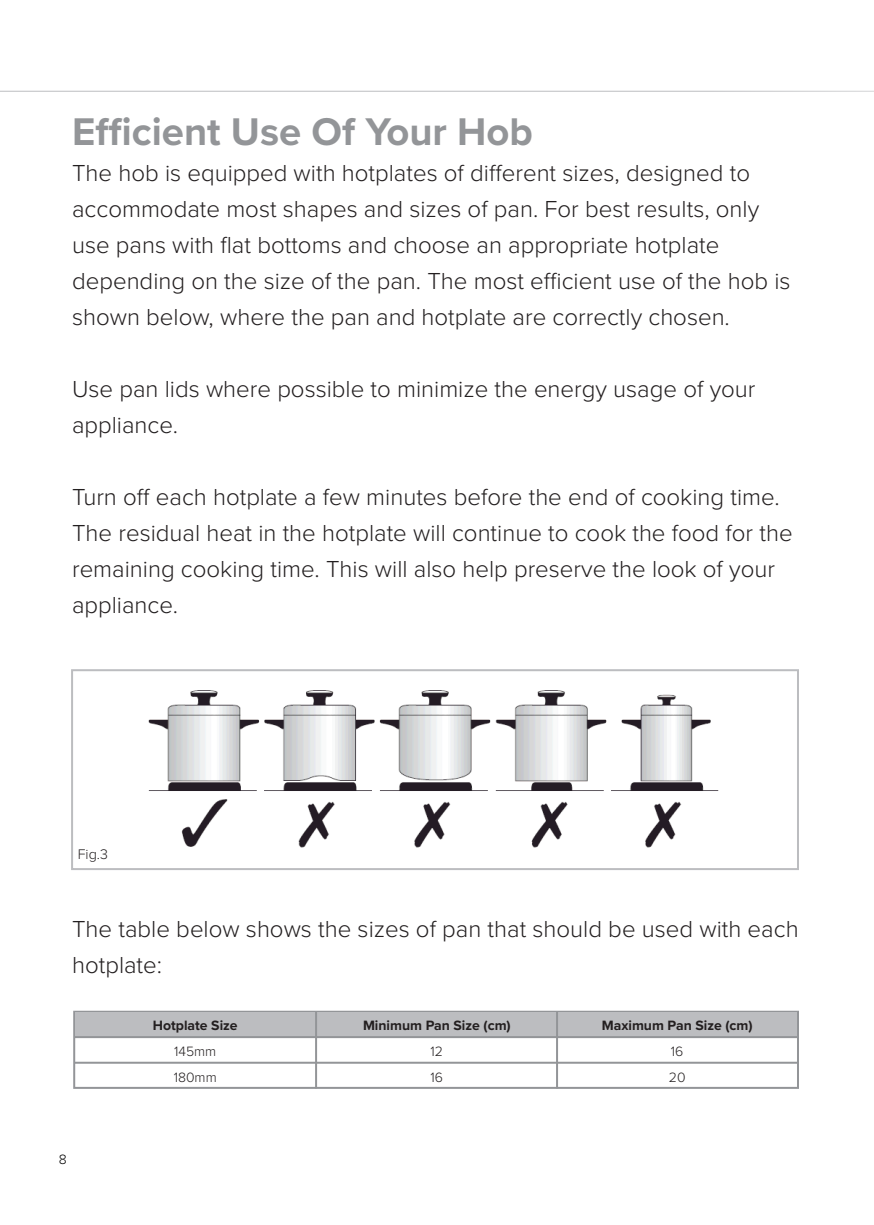
<style>
.page{position:relative;width:874px;height:1225px;background:#fff}
.page>*{position:absolute;margin:0;border:0;box-sizing:border-box;transform-origin:0 0}
.t1{font:700 40px "Proxima Nova";color:#939598}
.t2{font:300 24px/36px "Proxima Nova";color:#231f20}
.t3{font:300 14.4px "Proxima Nova";color:#231f20}
.t4{font:700 14px "Proxima Nova";color:#231f20}
.t5{font:300 14px/25.6px "Proxima Nova";color:#231f20}
.t6{font:300 14px "Proxima Nova";color:#000}
</style>
<div class="page">
<hr style="left:0;top:91px;width:873px;height:1px;background:#bcbdc0">
<div style="left:73px;top:1010px;width:725px;height:79px;background:#fff;border:2px solid #939598"></div>
<div style="left:75px;top:1012px;width:721px;height:25px;background:#bcbdc0"></div>
<hr style="left:74px;top:1036px;width:723px;height:2px;background:#939598">
<hr style="left:74px;top:1061px;width:723px;height:2px;background:#939598">
<hr style="left:315px;top:1011px;width:2px;height:77px;background:#939598">
<hr style="left:555px;top:1011px;width:2px;height:77px;background:#939598">
<img style="left:148px;top:690px;width:571px;height:158px">
<div style="left:71px;top:669px;width:727px;height:201px;border:2px solid #bcbdc0"></div>
<h1 class="t1" style="left:72px;top:108px;width:462px">Efficient Use Of Your Hob</h1>
<p class="t2" style="left:72px;top:155px;width:719px">The hob is equipped with hotplates of different sizes, designed to accommodate most shapes and sizes of pan. For best results, only use pans with flat bottoms and choose an appropriate hotplate depending on the size of the pan. The most efficient use of the hob is shown below, where the pan and hotplate are correctly chosen.</p>
<p class="t2" style="left:72px;top:371px;width:684px">Use pan lids where possible to minimize the energy usage of your appliance.</p>
<p class="t2" style="left:72px;top:479px;width:721px">Turn off each hotplate a few minutes before the end of cooking time.<br>The residual heat in the hotplate will continue to cook the food for the remaining cooking time. This will also help preserve the look of your appliance.</p>
<p class="t3" style="left:78px;top:846px;width:32px">Fig.3</p>
<p class="t2" style="left:72px;top:911px;width:727px">The table below shows the sizes of pan that should be used with each hotplate:</p>
<p class="t6" style="left:59px;top:1151px;width:9px">8</p>
<p class="t4" style="left:153px;top:1017px;width:86px">Hotplate Size</p>
<p class="t5" style="left:174px;top:1038px;width:44px">145mm<br>180mm</p>
<p class="t4" style="left:363px;top:1017px;width:149px">Minimum Pan Size (cm)</p>
<p class="t5" style="left:430px;top:1038px;width:14px">12<br>16</p>
<p class="t4" style="left:601px;top:1017px;width:152px">Maximum Pan Size (cm)</p>
<p class="t5" style="left:668px;top:1038px;width:18px">16<br>20</p>
</div>
